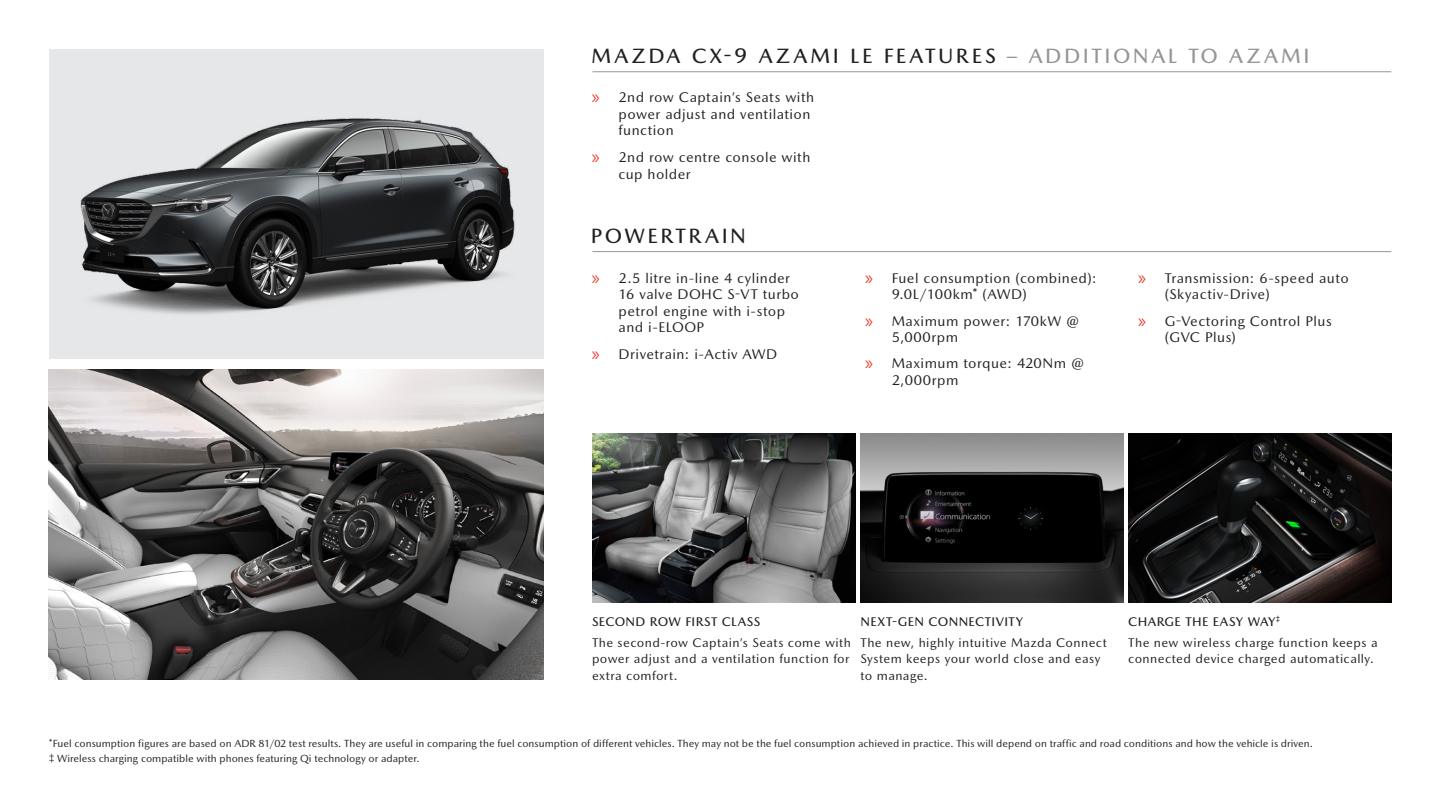
<style>
.page{position:relative;width:1440px;height:810px;background:#fff}
.page>*{position:absolute;margin:0;border:0;box-sizing:border-box;transform-origin:0 0}
.t1{font:500 21px "Mazda Type";letter-spacing:.125em;color:#231f20}
.t2{font:14.25px/16.5px "Mazda Type";letter-spacing:.03em;color:#231f20}
.t3{font:12.75px/16.5px "Mazda Type";letter-spacing:.03em;color:#231f20}
.t4{font:500 12.75px "Mazda Type";letter-spacing:.03em;color:#231f20}
.t5{font:10.5px/14.5px "Mazda Type";color:#231f20}
.s1{color:#939598}
.s2{font-family:"Interstate";font-weight:300;color:#ef3122}
.s3{font-weight:500}
</style>
<div class="page">
<hr style="left:592px;top:71px;width:799px;height:1px;background:#939598">
<hr style="left:592px;top:251px;width:799px;height:1px;background:#939598">
<img style="left:592px;top:434px;width:263px;height:169px">
<img style="left:861px;top:434px;width:262px;height:169px">
<img style="left:1129px;top:434px;width:262px;height:169px">
<div style="left:49px;top:49px;width:495px;height:309px;background:#e6e7e9"></div>
<img style="left:80px;top:118px;width:435px;height:196px">
<img style="left:49px;top:370px;width:495px;height:310px">
<h1 class="t1" style="left:592px;top:44px;width:719px">MAZDA CX-ḉ AZAMI LE FEATURES <span class="s1">– ADDITIONAL TO AZAMI</span></h1>
<p class="t2" style="left:619px;top:89px;width:197px;text-indent:-27px"><span class="s2">»</span> 2nd row Captain’s Seats with power adjust and ventilation function</p>
<p class="t2" style="left:619px;top:149px;width:193px;text-indent:-27px"><span class="s2">»</span> 2nd row centre console with cup holder</p>
<h1 class="t1" style="left:591px;top:223px;width:157px">POWERTRAIN</h1>
<p class="t2" style="left:619px;top:270px;width:182px;text-indent:-27px"><span class="s2">»</span> 2.5 litre in-line 4 cylinder<br>16 valve DOHC S-VT turbo petrol engine with i-stop and i-ELOOP</p>
<p class="t2" style="left:592px;top:345px;width:187px"><span class="s2">»</span> Drivetrain: i-Activ AWD</p>
<p class="t2" style="left:892px;top:270px;width:207px;text-indent:-27px"><span class="s2">»</span> Fuel consumption (combined):<br>9.0L/100km* (AWD)</p>
<p class="t2" style="left:892px;top:312px;width:189px;text-indent:-27px"><span class="s2">»</span> Maximum power: 170kW @<br>5,000rpm</p>
<p class="t2" style="left:892px;top:355px;width:194px;text-indent:-27px"><span class="s2">»</span> Maximum torque: 420Nm @<br>2,000rpm</p>
<p class="t2" style="left:1165px;top:270px;width:186px;text-indent:-27px"><span class="s2">»</span> Transmission: 6-speed auto (Skyactiv-Drive)</p>
<p class="t2" style="left:1165px;top:312px;width:169px;text-indent:-27px"><span class="s2">»</span> G-Vectoring Control Plus (GVC Plus)</p>
<p class="t4" style="left:592px;top:614px;width:170px">SECOND ROW FIRST CLASS</p>
<p class="t3" style="left:592px;top:634px;width:260px;text-align:justify">The second-row Captain’s Seats come with power adjust and a ventilation function for extra comfort.</p>
<p class="t4" style="left:861px;top:614px;width:164px">NEXT-GEN CONNECTIVITY</p>
<p class="t3" style="left:861px;top:634px;width:248px">The new, highly intuitive Mazda Connect<br>System keeps your world close and easy to manage.</p>
<p class="t3" style="left:1128px;top:612px;width:251px;line-height:20.2px"><span class="s3">CHARGE THE EASY WAY</span><sup>‡<br></sup>The new wireless charge function keeps a</p>
<p class="t3" style="left:1128px;top:650px;width:247px">connected device charged automatically.</p>
<p class="t5" style="left:49px;top:736px;width:1265px">*Fuel consumption figures are based on ADR 81/02 test results. They are useful in comparing the fuel consumption of different vehicles. They may not be the fuel consumption achieved in practice. This will depend on traffic and road conditions and how the vehicle is driven. ‡ Wireless charging compatible with phones featuring Qi technology or adapter.</p>
</div>
